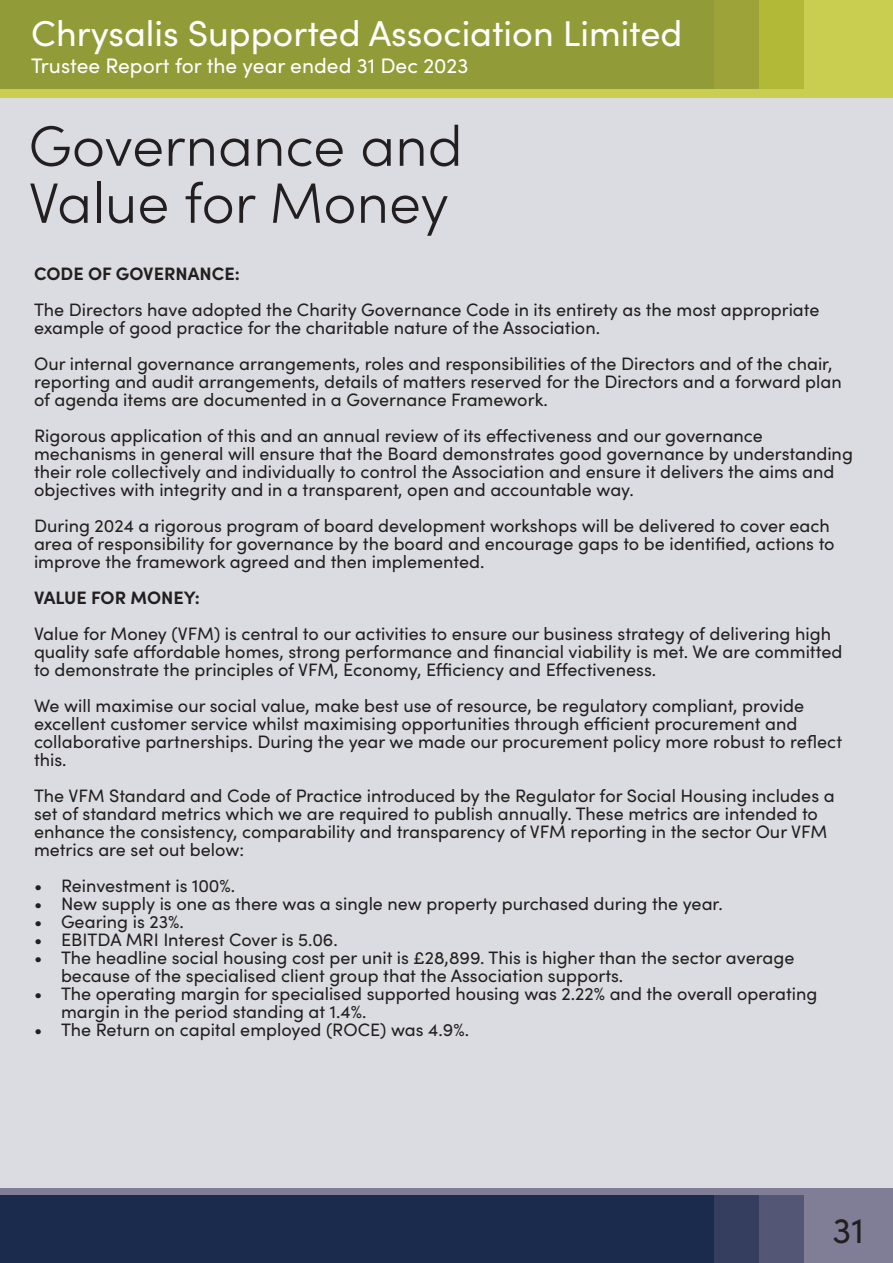
<style>
.page{position:relative;width:893px;height:1263px;background:#fff}
.page>*{position:absolute;margin:0;border:0;box-sizing:border-box;transform-origin:0 0}
.t1{font:300 57px/57px "Sofia Pro";color:#231f20}
.t2{font:36px "Sofia Pro";color:#fff}
.t3{font:36px "Sofia Pro";color:#231f20}
.t4{font:21px "Sofia Pro";color:#fff}
.t5{font:18px/18px "Sofia Pro";color:#231f20}
.t6{font:700 18px "Sofia Pro";color:#231f20}
</style>
<div class="page">
<div style="left:0;top:98px;width:893px;height:1090px;background:#dbdce1"></div>
<div style="left:0;top:0;width:893px;height:89px;background:#919c39"></div>
<div style="left:804px;top:0;width:89px;height:89px;background:#c9ce51"></div>
<div style="left:759px;top:0;width:45px;height:89px;background:#b2b936"></div>
<div style="left:714px;top:0;width:45px;height:89px;background:#9da338"></div>
<div style="left:0;top:89px;width:893px;height:9px;background:#c9ce51"></div>
<div style="left:0;top:1195px;width:893px;height:68px;background:#1a2b4d"></div>
<div style="left:804px;top:1195px;width:89px;height:68px;background:#807e96"></div>
<div style="left:759px;top:1195px;width:45px;height:68px;background:#535775"></div>
<div style="left:714px;top:1195px;width:45px;height:68px;background:#363e60"></div>
<div style="left:0;top:1188px;width:893px;height:7px;background:#807e96"></div>
<h2 class="t2" style="left:31px;top:7px;width:653px">Chrysalis Supported Association Limited</h2>
<p class="t4" style="left:31px;top:50px;width:439px">Trustee Report for the year ended 31 Dec 2023</p>
<h1 class="t1" style="left:29px;top:114px;width:436px">Governance and<br>Value for Money</h1>
<p class="t6" style="left:34px;top:260px;width:207px">CODE OF GOVERNANCE:</p>
<p class="t5" style="left:34px;top:300px;width:787px">The Directors have adopted the Charity Governance Code in its entirety as the most appropriate example of good practice for the charitable nature of the Association.</p>
<p class="t5" style="left:34px;top:354px;width:809px">Our internal governance arrangements, roles and responsibilities of the Directors and of the chair, reporting and audit arrangements, details of matters reserved for the Directors and a forward plan of agenda items are documented in a Governance Framework.</p>
<p class="t5" style="left:34px;top:426px;width:820px">Rigorous application of this and an annual review of its effectiveness and our governance mechanisms in general will ensure that the Board demonstrates good governance by understanding their role collectively and individually to control the Association and ensure it delivers the aims and objectives with integrity and in a transparent, open and accountable way.</p>
<p class="t5" style="left:34px;top:516px;width:802px">During 2024 a rigorous program of board development workshops will be delivered to cover each area of responsibility for governance by the board and encourage gaps to be identified, actions to improve the framework agreed and then implemented.</p>
<p class="t6" style="left:34px;top:584px;width:167px">VALUE FOR MONEY:</p>
<p class="t5" style="left:34px;top:624px;width:810px">Value for Money (VFM) is central to our activities to ensure our business strategy of delivering high quality safe affordable homes, strong performance and financial viability is met. We are committed to demonstrate the principles of VFM, Economy, Efficiency and Effectiveness.</p>
<p class="t5" style="left:34px;top:696px;width:810px">We will maximise our social value, make best use of resource, be regulatory compliant, provide excellent customer service whilst maximising opportunities through efficient procurement and collaborative partnerships. During the year we made our procurement policy more robust to reflect this.</p>
<p class="t5" style="left:34px;top:786px;width:802px">The VFM Standard and Code of Practice introduced by the Regulator for Social Housing includes a set of standard metrics which we are required to publish annually. These metrics are intended to enhance the consistency, comparability and transparency of VFM reporting in the sector Our VFM metrics are set out below:</p>
<p class="t5" style="left:34px;top:876px;width:203px">• Reinvestment is 100%.</p>
<p class="t5" style="left:34px;top:894px;width:690px">• New supply is one as there was a single new property purchased during the year.</p>
<p class="t5" style="left:34px;top:912px;width:151px">• Gearing is 23%.</p>
<p class="t5" style="left:34px;top:930px;width:305px">• EBITDA MRI Interest Cover is 5.06.</p>
<p class="t5" style="left:61px;top:948px;width:735px;text-indent:-27px">• The headline social housing cost per unit is £28,899. This is higher than the sector average because of the specialised client group that the Association supports.</p>
<p class="t5" style="left:61px;top:984px;width:758px;text-indent:-27px">• The operating margin for specialised supported housing was 2.22% and the overall operating margin in the period standing at 1.4%.</p>
<p class="t5" style="left:34px;top:1020px;width:437px">• The Return on capital employed (ROCE) was 4.9%.</p>
<h2 class="t3" style="left:833px;top:1204px;width:33px">31</h2>
</div>
